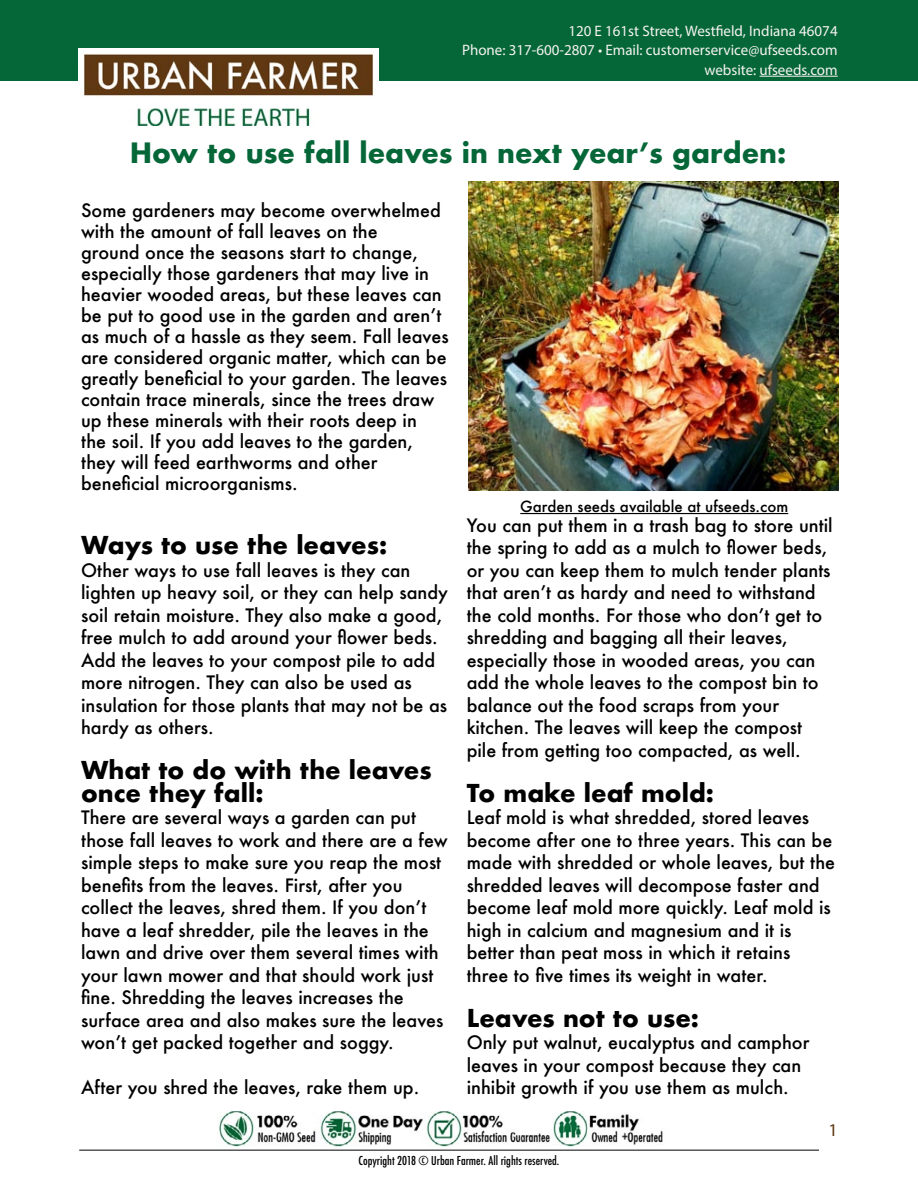
<style>
.page{position:relative;width:918px;height:1188px;background:#fff}
.page>*{position:absolute;margin:0;border:0;box-sizing:border-box;transform-origin:0 0}
.t1{font:700 27.3px "Futura";color:#056738}
.t2{font:700 24px/22.5px "Futura";color:#000}
.t3{font:500 18px/22.5px "Futura";color:#000}
.t4{font:18px "Myriad Pro";color:#603812}
.t5{font:15.15px/19.5px "Myriad Pro";color:#f5f3f1;text-align:right}
.t6{font:500 15px "Futura";color:#000}
.t7{font:500 condensed 12px "Futura";color:#000}
</style>
<div class="page">
<hr style="left:79px;top:1150px;width:740px;height:1px;background:#000">
<img style="left:468px;top:181px;width:371px;height:310px">
<div style="left:0;top:0;width:918px;height:81px;background:#056738"></div>
<hr style="left:760px;top:76px;width:78px;height:1px;background:#f5f3f1">
<img style="left:219px;top:1111px;width:444px;height:36px">
<hr style="left:520px;top:513px;width:268px;height:1px;background:#000">
<img style="left:79px;top:48px;width:300px;height:77px">
<p class="t5" style="left:462px;top:21px;width:377px">120 E 161st Street, Westfield, Indiana 46074<br>Phone: 317-600-2807 • Email: customerservice@ufseeds.com website: ufseeds.com</p>
<h1 class="t1" style="left:130px;top:133px;width:658px">How to use fall leaves in next year’s garden:</h1>
<p class="t3" style="left:81px;top:199px;width:369px;line-height:21px">Some gardeners may become overwhelmed with the amount of fall leaves on the<br>ground once the seasons start to change, especially those gardeners that may live in heavier wooded areas, but these leaves can be put to good use in the garden and aren’t as much of a hassle as they seem. Fall leaves are considered organic matter, which can be greatly beneficial to your garden. The leaves contain trace minerals, since the trees draw up these minerals with their roots deep in<br>the soil. If you add leaves to the garden, they will feed earthworms and other beneficial microorganisms.</p>
<h2 class="t2" style="left:81px;top:534px;width:308px">Ways to use the leaves:</h2>
<p class="t3" style="left:81px;top:559px;width:368px">Other ways to use fall leaves is they can lighten up heavy soil, or they can help sandy soil retain moisture. They also make a good, free mulch to add around your flower beds.<br>Add the leaves to your compost pile to add more nitrogen. They can also be used as insulation for those plants that may not be as hardy as others.</p>
<h2 class="t2" style="left:81px;top:759px;width:352px">What to do with the leaves once they fall:</h2>
<p class="t3" style="left:81px;top:806px;width:368px">There are several ways a garden can put those fall leaves to work and there are a few simple steps to make sure you reap the most benefits from the leaves. First, after you collect the leaves, shred them. If you don’t have a leaf shredder, pile the leaves in the lawn and drive over them several times with your lawn mower and that should work just fine. Shredding the leaves increases the surface area and also makes sure the leaves won’t get packed together and soggy.</p>
<p class="t3" style="left:81px;top:1076px;width:340px">After you shred the leaves, rake them up.</p>
<p class="t6" style="left:520px;top:496px;width:270px">Garden seeds available at ufseeds.com</p>
<p class="t3" style="left:467px;top:514px;width:368px">You can put them in a trash bag to store until the spring to add as a mulch to flower beds, or you can keep them to mulch tender plants that aren’t as hardy and need to withstand the cold months. For those who don’t get to shredding and bagging all their leaves, especially those in wooded areas, you can add the whole leaves to the compost bin to balance out the food scraps from your kitchen. The leaves will keep the compost pile from getting too compacted, as well.</p>
<h2 class="t2" style="left:467px;top:782px;width:249px">To make leaf mold:</h2>
<p class="t3" style="left:467px;top:806px;width:370px">Leaf mold is what shredded, stored leaves become after one to three years. This can be made with shredded or whole leaves, but the shredded leaves will decompose faster and become leaf mold more quickly. Leaf mold is high in calcium and magnesium and it is better than peat moss in which it retains three to five times its weight in water.</p>
<h2 class="t2" style="left:467px;top:1007px;width:234px">Leaves not to use:</h2>
<p class="t3" style="left:467px;top:1031px;width:344px">Only put walnut, eucalyptus and camphor leaves in your compost because they can inhibit growth if you use them as mulch.</p>
<p class="t4" style="left:828px;top:1119px;width:11px">1</p>
<p class="t7" style="left:359px;top:1153px;width:202px">Copyright 2018 © Urban Farmer. All rights reserved.</p>
</div>
